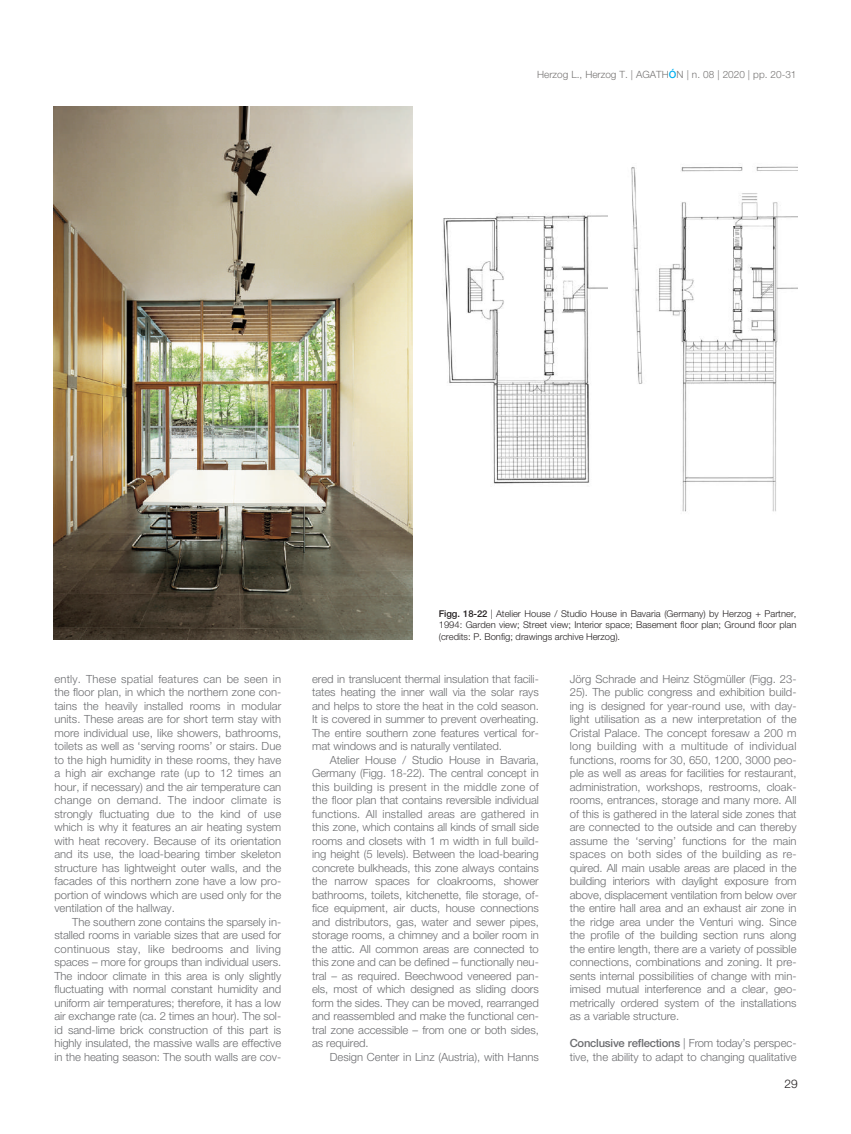
<style>
.page{position:relative;width:851px;height:1134px;background:#fff}
.page>*{position:absolute;margin:0;border:0;box-sizing:border-box;transform-origin:0 0}
.t1{font:300 11.88px "Helvetica Neue LT Std";color:#231f20}
.t2{font:300 11.25px/13.5px "Helvetica Neue LT Std";color:#6c6d70;text-align:justify}
.t3{font:300 10px "Helvetica Neue LT Std";color:#777574}
.t4{font:300 9.38px/11.2px "Helvetica Neue LT Std";color:#231f20;text-align:justify}
.s1{font-weight:500;color:#00aeef}
.s2{font-weight:500}
</style>
<div class="page">
<img style="left:53px;top:106px;width:359px;height:534px">
<img style="left:443px;top:213px;width:164px;height:271px">
<img style="left:631px;top:166px;width:166px;height:346px">
<p class="t3" style="left:537px;top:70px;width:261px">Herzog L., Herzog T. | AGATH<span class="s1">Ó</span>N | n. 08 | 2020 | pp. 20-31</p>
<p class="t2" style="left:54px;top:673px;width:228px">ently. These spatial features can be seen in the floor plan, in which the northern zone con&shy;tains the heavily installed rooms in modular units. These areas are for short term stay with more individual use, like showers, bathrooms, toilets as well as ‘serving rooms’ or stairs. Due to the high humidity in these rooms, they have a high air exchange rate (up to 12 times an hour, if necessary) and the air temperature can change on demand. The indoor climate is strongly fluctuating due to the kind of use which is why it features an air heating system with heat recovery. Because of its orientation and its use, the load-bearing timber skeleton structure has lightweight outer walls, and the facades of this northern zone have a low pro&shy;portion of windows which are used only for the ventilation of the hallway.</p>
<p class="t2" style="left:54px;top:916px;width:228px;text-indent:18px">The southern zone contains the sparsely in&shy;stalled rooms in variable sizes that are used for continuous stay, like bedrooms and living spaces – more for groups than individual users.<br>The indoor climate in this area is only slightly fluctuating with normal constant humidity and uniform air temperatures; therefore, it has a low air exchange rate (ca. 2 times an hour). The sol&shy;id sand-lime brick construction of this part is highly insulated, the massive walls are effective in the heating season: The south walls are cov-</p>
<p class="t4" style="left:438px;top:609px;width:359px"><span class="s2">Figg. 18-22</span> | Atelier House / Studio House in Bavaria (Germany) by Herzog + Partner, 1994: Garden view; Street view; Interior space; Basement floor plan; Ground floor plan (credits: P. Bonfig; drawings archive Herzog).</p>
<p class="t2" style="left:312px;top:673px;width:228px">ered in translucent thermal insulation that facili&shy;tates heating the inner wall via the solar rays and helps to store the heat in the cold season.<br>It is covered in summer to prevent overheating.<br>The entire southern zone features vertical for&shy;mat windows and is naturally ventilated.</p>
<p class="t2" style="left:312px;top:754px;width:228px;text-indent:18px">Atelier House / Studio House in Bavaria, Germany (Figg. 18-22). The central concept in this building is present in the middle zone of the floor plan that contains reversible individual functions. All installed areas are gathered in this zone, which contains all kinds of small side rooms and closets with 1 m width in full build&shy;ing height (5 levels). Between the load-bearing concrete bulkheads, this zone always contains the narrow spaces for cloakrooms, shower bathrooms, toilets, kitchenette, file storage, of&shy;fice equipment, air ducts, house connections and distributors, gas, water and sewer pipes, storage rooms, a chimney and a boiler room in the attic. All common areas are connected to this zone and can be defined – functionally neu&shy;tral – as required. Beechwood veneered pan&shy;els, most of which designed as sliding doors form the sides. They can be moved, rearranged and reassembled and make the functional cen&shy;tral zone accessible – from one or both sides, as required.</p>
<p class="t2" style="left:330px;top:1051px;width:210px">Design Center in Linz (Austria), with Hanns</p>
<p class="t2" style="left:569px;top:673px;width:228px">Jörg Schrade and Heinz Stögmüller (Figg. 23- 25). The public congress and exhibition build&shy;ing is designed for year-round use, with day&shy;light utilisation as a new interpretation of the Cristal Palace. The concept foresaw a 200 m long building with a multitude of individual functions, rooms for 30, 650, 1200, 3000 peo&shy;ple as well as areas for facilities for restaurant, administration, workshops, restrooms, cloak&shy;rooms, entrances, storage and many more. All of this is gathered in the lateral side zones that are connected to the outside and can thereby assume the ‘serving’ functions for the main spaces on both sides of the building as re&shy;quired. All main usable areas are placed in the building interiors with daylight exposure from above, displacement ventilation from below over the entire hall area and an exhaust air zone in the ridge area under the Venturi wing. Since the profile of the building section runs along the entire length, there are a variety of possible connections, combinations and zoning. It pre&shy;sents internal possibilities of change with min&shy;imised mutual interference and a clear, geo&shy;metrically ordered system of the installations as a variable structure.</p>
<p class="t2" style="left:569px;top:1037px;width:228px"><span class="s2">Conclusive reflections</span> | From today’s perspec&shy;tive, the ability to adapt to changing qualitative</p>
<p class="t1" style="left:784px;top:1079px;width:15px">29</p>
</div>
